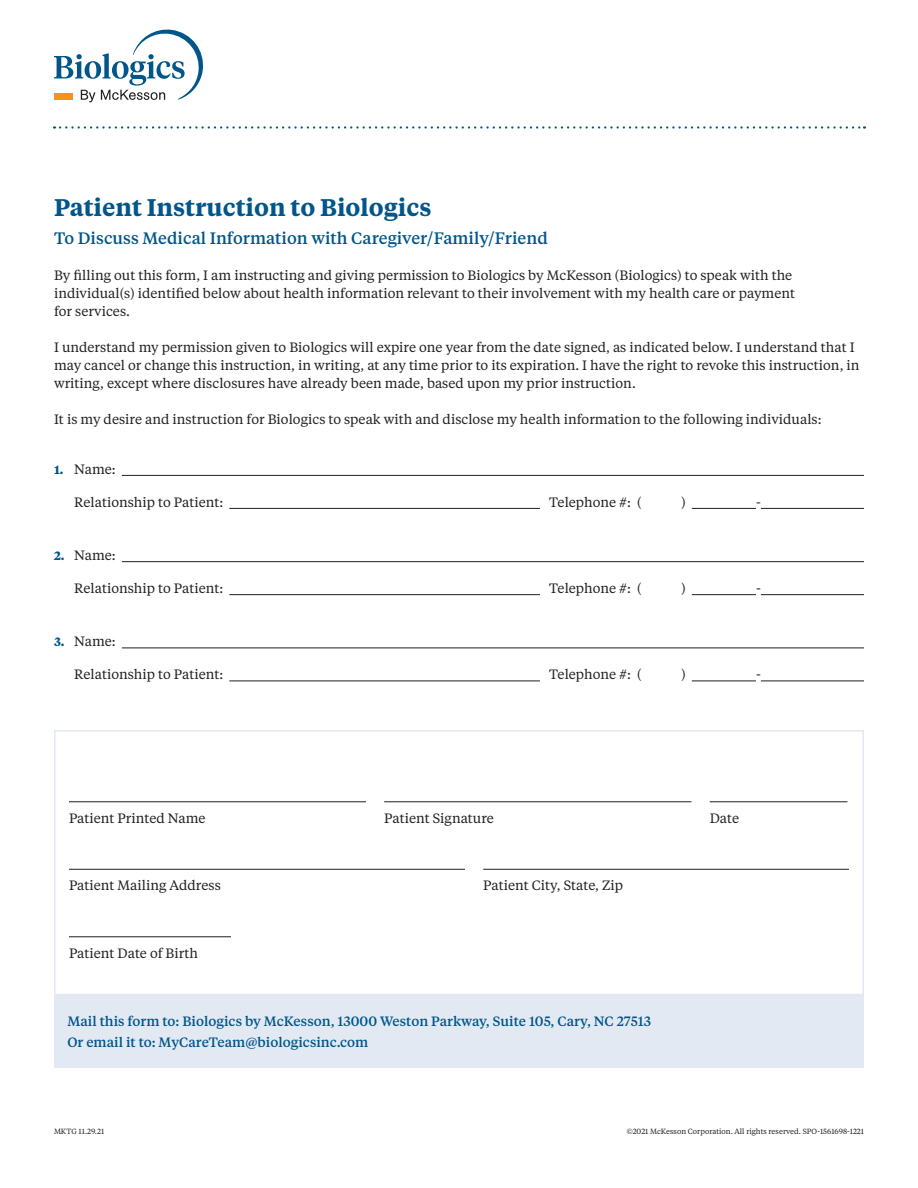
<style>
.page{position:relative;width:918px;height:1188px;background:#fff}
.page>*{position:absolute;margin:0;border:0;box-sizing:border-box;transform-origin:0 0}
.t1{font:600 24px "Tiempos Text";color:#00568a}
.t2{font:500 16.5px "Tiempos Text";color:#00568a}
.t3{font:13.5px/18px "Tiempos Text";color:#231f20}
.t4{font:500 13.5px/21px "Tiempos Text";color:#00568a}
.t5{font:700 12px "Tiempos Text";color:#00568a}
.t6{font:7.5px "Tiempos Text";color:#231f20}
.s1{font-weight:700;font-size:12px;color:#00568a}
</style>
<div class="page">
<svg style="left:54px;top:126px;width:811px;height:3px"></svg>
<div style="left:54px;top:995px;width:810px;height:73px;background:#e3e9f2"></div>
<hr style="left:761px;top:681px;width:103px;height:1px;background:#231f20">
<hr style="left:692px;top:681px;width:64px;height:1px;background:#231f20">
<hr style="left:229px;top:681px;width:311px;height:1px;background:#231f20">
<hr style="left:122px;top:648px;width:742px;height:1px;background:#231f20">
<hr style="left:761px;top:594px;width:103px;height:1px;background:#231f20">
<hr style="left:692px;top:594px;width:64px;height:1px;background:#231f20">
<hr style="left:229px;top:594px;width:311px;height:1px;background:#231f20">
<hr style="left:122px;top:561px;width:742px;height:1px;background:#231f20">
<hr style="left:761px;top:508px;width:103px;height:1px;background:#231f20">
<hr style="left:692px;top:508px;width:64px;height:1px;background:#231f20">
<hr style="left:229px;top:508px;width:311px;height:1px;background:#231f20">
<hr style="left:122px;top:475px;width:742px;height:1px;background:#231f20">
<svg style="left:54px;top:29px;width:150px;height:73px"></svg>
<hr style="left:69px;top:802px;width:297px;height:1px;background:#231f20">
<hr style="left:384px;top:802px;width:307px;height:1px;background:#231f20">
<hr style="left:710px;top:802px;width:137px;height:1px;background:#231f20">
<hr style="left:69px;top:869px;width:396px;height:1px;background:#231f20">
<hr style="left:483px;top:869px;width:366px;height:1px;background:#231f20">
<hr style="left:69px;top:937px;width:162px;height:1px;background:#231f20">
<div style="left:54px;top:730px;width:810px;height:265px;border:2px solid #e3e9f2"></div>
<h2 class="t1" style="left:54px;top:191px;width:379px">Patient Instruction to Biologics</h2>
<p class="t2" style="left:54px;top:227px;width:495px">To Discuss Medical Information with Caregiver/Family/Friend</p>
<p class="t3" style="left:54px;top:266px;width:743px">By flling out this form, I am instructing and giving permission to Biologics by McKesson (Biologics) to speak with the individual(s) identifed below about health information relevant to their involvement with my health care or payment for services.</p>
<p class="t3" style="left:54px;top:338px;width:807px">I understand my permission given to Biologics will expire one year from the date signed, as indicated below. I understand that I may cancel or change this instruction, in writing, at any time prior to its expiration. I have the right to revoke this instruction, in writing, except where disclosures have already been made, based upon my prior instruction.</p>
<p class="t3" style="left:54px;top:410px;width:769px">It is my desire and instruction for Biologics to speak with and disclose my health information to the following individuals:</p>
<p class="t3" style="left:54px;top:460px;width:63px"><span class="s1">1.</span> Name:</p>
<p class="t3" style="left:74px;top:493px;width:150px">Relationship to Patient:</p>
<p class="t3" style="left:549px;top:493px;width:94px">Telephone #: (</p>
<p class="t3" style="left:681px;top:493px;width:6px">)</p>
<p class="t3" style="left:756px;top:493px;width:6px">-</p>
<p class="t5" style="left:54px;top:547px;width:12px">2.</p>
<p class="t3" style="left:74px;top:546px;width:43px">Name:</p>
<p class="t3" style="left:74px;top:579px;width:150px">Relationship to Patient:</p>
<p class="t3" style="left:549px;top:579px;width:94px">Telephone #: (</p>
<p class="t3" style="left:681px;top:579px;width:6px">)</p>
<p class="t3" style="left:756px;top:579px;width:6px">-</p>
<p class="t5" style="left:54px;top:634px;width:12px">3.</p>
<p class="t3" style="left:74px;top:632px;width:43px">Name:</p>
<p class="t3" style="left:74px;top:665px;width:150px">Relationship to Patient:</p>
<p class="t3" style="left:549px;top:665px;width:94px">Telephone #: (</p>
<p class="t3" style="left:681px;top:665px;width:6px">)</p>
<p class="t3" style="left:756px;top:665px;width:6px">-</p>
<p class="t3" style="left:69px;top:808px;width:138px">Patient Printed Name</p>
<p class="t3" style="left:384px;top:808px;width:111px">Patient Signature</p>
<p class="t3" style="left:710px;top:808px;width:31px">Date</p>
<p class="t3" style="left:69px;top:876px;width:153px">Patient Mailing Address</p>
<p class="t3" style="left:483px;top:876px;width:141px">Patient City, State, Zip</p>
<p class="t3" style="left:69px;top:943px;width:131px">Patient Date of Birth</p>
<p class="t4" style="left:68px;top:1010px;width:585px">Mail this form to: Biologics by McKesson, 13000 Weston Parkway, Suite 105, Cary, NC 27513<br>Or email it to: MyCareTeam@biologicsinc.com</p>
<p class="t6" style="left:54px;top:1126px;width:52px">MKTG 11.29.21</p>
<p class="t6" style="left:627px;top:1126px;width:239px">©2021 McKesson Corporation. All rights reserved. SPO-1561698-1221</p>
</div>
